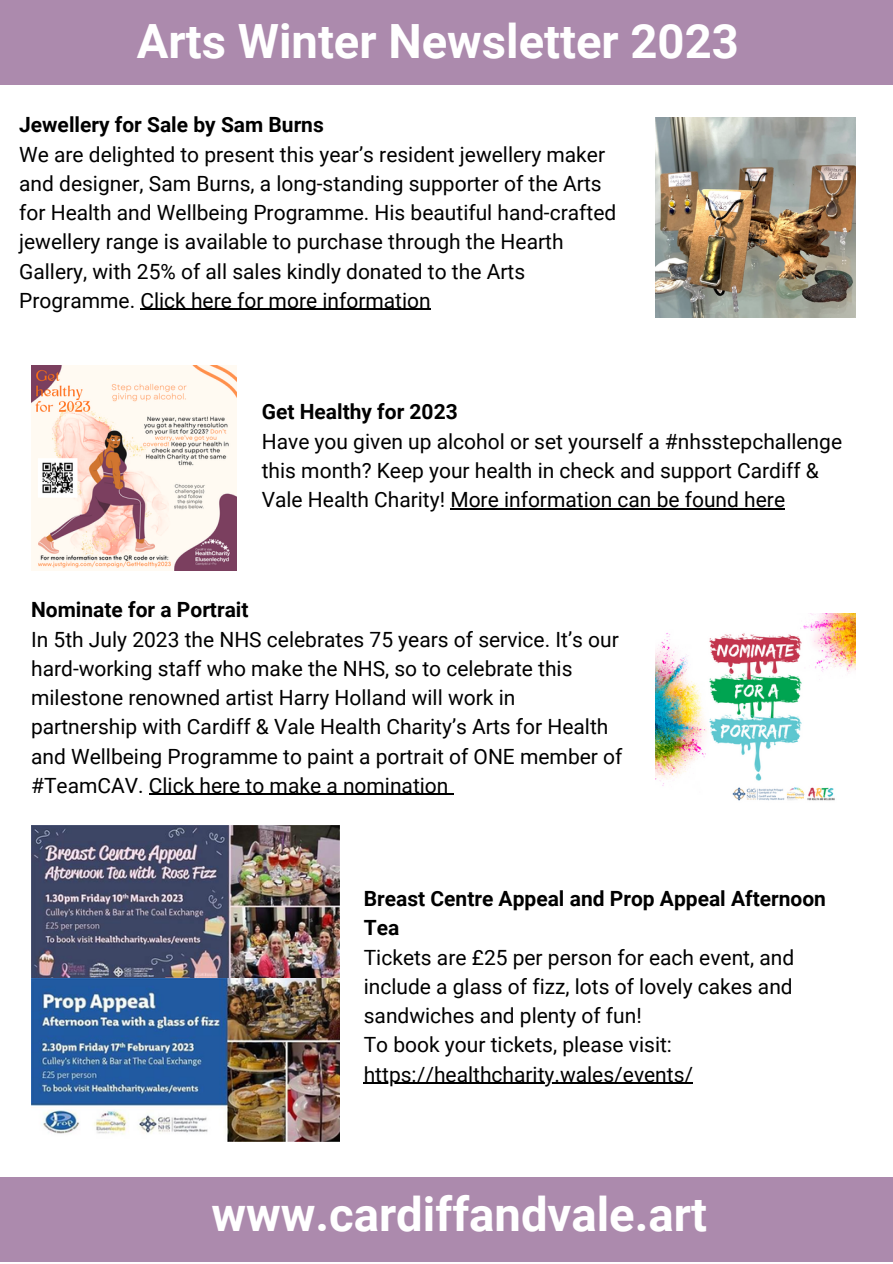
<style>
.page{position:relative;width:893px;height:1264px;background:#fff}
.page>*{position:absolute;margin:0;border:0;box-sizing:border-box;transform-origin:0 0}
.t1{font:700 47.25px "Roboto";color:#fff}
.t2{font:21px/29.2px "Roboto";color:#000}
.t3{font:700 21px/29.2px "Roboto";color:#000}
</style>
<div class="page">
<div style="left:0;top:0;width:892px;height:85px;background:#ac8aad"></div>
<div style="left:0;top:1176px;width:892px;height:85px;background:#ac8aad"></div>
<img style="left:31px;top:825px;width:308px;height:153px">
<img style="left:31px;top:978px;width:308px;height:163px">
<img style="left:655px;top:613px;width:200px;height:188px">
<img style="left:31px;top:365px;width:206px;height:206px">
<img style="left:655px;top:117px;width:200px;height:200px">
<hr style="left:364px;top:1082px;width:329px;height:1px;background:#000">
<hr style="left:149px;top:794px;width:299px;height:1px;background:#000">
<hr style="left:450px;top:508px;width:335px;height:1px;background:#000">
<hr style="left:140px;top:309px;width:290px;height:1px;background:#000">
<h1 class="t1" style="left:137px;top:14px;width:603px">Arts Winter Newsletter 2023</h1>
<p class="t3" style="left:19px;top:110px;width:306px">Jewellery for Sale by Sam Burns</p>
<p class="t2" style="left:19px;top:140px;width:598px">We are delighted to present this year’s resident jewellery maker and designer, Sam Burns, a long-standing supporter of the Arts for Health and Wellbeing Programme. His beautiful hand-crafted jewellery range is available to purchase through the Hearth Gallery, with 25% of all sales kindly donated to the Arts Programme. Click here for more information</p>
<p class="t3" style="left:262px;top:397px;width:197px">Get Healthy for 2023</p>
<p class="t2" style="left:262px;top:426px;width:581px">Have you given up alcohol or set yourself a #nhsstepchallenge this month? Keep your health in check and support Cardiff &amp;<br>Vale Health Charity! More information can be found here</p>
<p class="t3" style="left:31px;top:595px;width:219px">Nominate for a Portrait</p>
<p class="t2" style="left:31px;top:624px;width:592px">In 5th July 2023 the NHS celebrates 75 years of service. It’s our hard-working staff who make the NHS, so to celebrate this milestone renowned artist Harry Holland will work in partnership with Cardiff &amp; Vale Health Charity’s Arts for Health and Wellbeing Programme to paint a portrait of ONE member of #TeamCAV. Click here to make a nomination</p>
<p class="t3" style="left:364px;top:884px;width:463px">Breast Centre Appeal and Prop Appeal Afternoon<br>Tea</p>
<p class="t2" style="left:364px;top:942px;width:432px">Tickets are £25 per person for each event, and include a glass of fizz, lots of lovely cakes and sandwiches and plenty of fun!<br>To book your tickets, please visit: https://healthcharity.wales/events/</p>
<h1 class="t1" style="left:211px;top:1186px;width:497px">www.cardiffandvale.art</h1>
</div>
